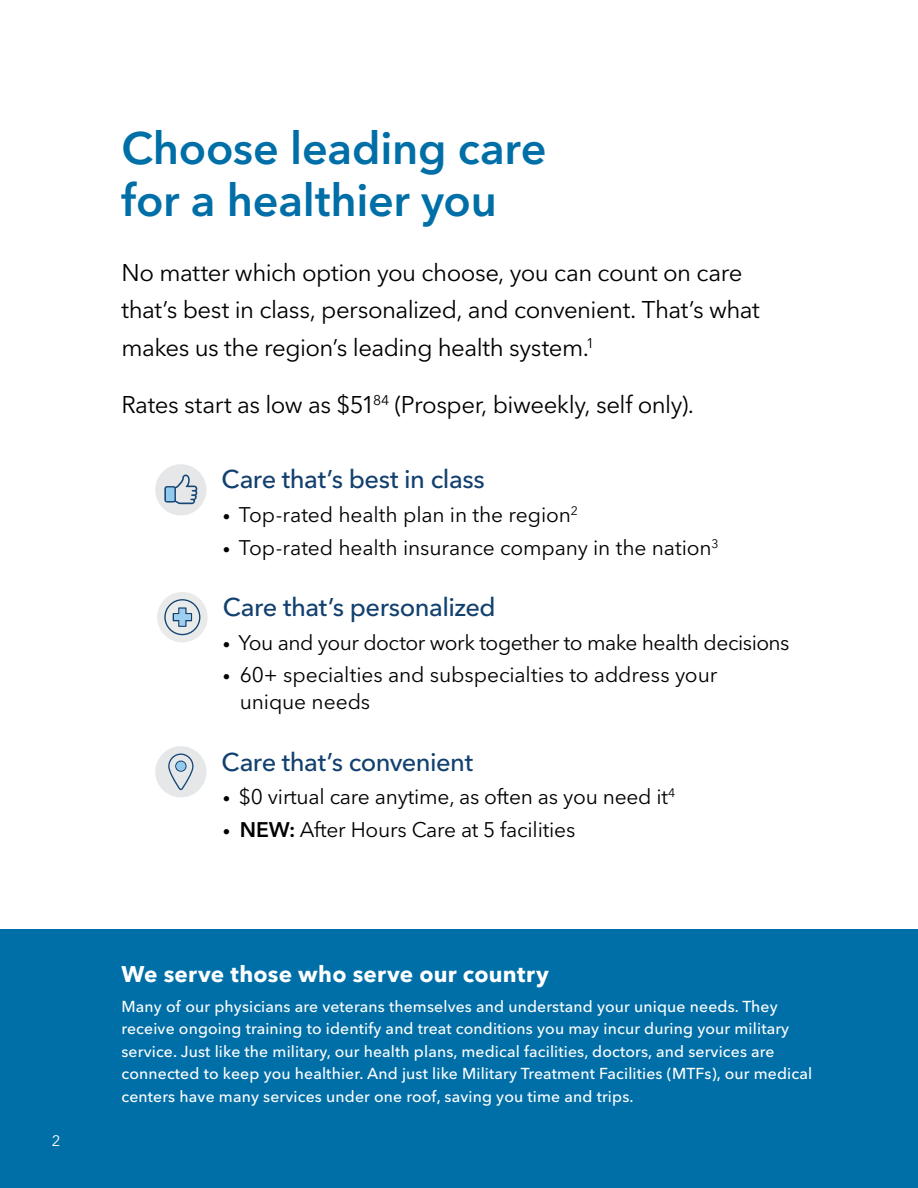
<style>
.page{position:relative;width:918px;height:1188px;background:#fff}
.page>*{position:absolute;margin:0;border:0;box-sizing:border-box;transform-origin:0 0}
.t1{font:600 45px/52.5px "Avenir Next LT Pro";letter-spacing:-.005em;color:#006fa7}
.t2{font:500 25.5px "Avenir Next LT Pro";letter-spacing:-.02em;color:#12406f}
.t3{font:24px/37.5px "Avenir Next LT Pro";letter-spacing:-.02em;color:#000}
.t4{font:700 22.5px "Avenir Next LT Pro";letter-spacing:.01em;color:#fff}
.t5{font:21px/27px "Avenir Next LT Pro";letter-spacing:-.01em;color:#000}
.t6{font:500 15.75px/22.5px "Avenir Next LT Pro";letter-spacing:.01em;color:#fff}
.t7{font:15px "Avenir Next LT Pro";color:#fff}
.s1{font-size:15px}
.s2{font-weight:700;font-size:15px}
.s3{font-weight:600}
</style>
<div class="page">
<div style="left:0;top:929px;width:918px;height:259px;background:#006fa7"></div>
<div style="left:155px;top:464px;width:51px;height:51px;background:#e6e7e8;border-radius:50%"></div>
<svg style="left:164px;top:475px;width:33px;height:29px"></svg>
<div style="left:155px;top:746px;width:51px;height:51px;background:#e6e7e8;border-radius:50%"></div>
<svg style="left:168px;top:754px;width:26px;height:36px"></svg>
<div style="left:176px;top:762px;width:9px;height:9px;background:#92caee;border-radius:50%"></div>
<div style="left:157px;top:592px;width:51px;height:50px;background:#e9eaea;border-radius:50%"></div>
<svg style="left:164px;top:599px;width:36px;height:36px"></svg>
<p class="t7" style="left:52px;top:1131px;width:10px">2</p>
<h1 class="t1" style="left:122px;top:121px;width:427px">Choose leading care for a healthier you</h1>
<h3 class="t3" style="left:122px;top:254px;width:640px">No matter which option you choose, you can count on care that’s best in class, personalized, and convenient. That’s what makes us the region’s leading health system.<sup>1</sup></h3>
<h3 class="t3" style="left:122px;top:386px;width:574px">Rates start as low as $51<sup>84</sup> (Prosper, biweekly, self only).</h3>
<h2 class="t2" style="left:222px;top:464px;width:265px">Care that’s best in class</h2>
<h3 class="t5" style="left:223px;top:501px;width:357px"><span class="s1">•</span> Top-rated health plan in the region<sup>2</sup></h3>
<h3 class="t5" style="left:223px;top:534px;width:497px"><span class="s1">•</span> Top-rated health insurance company in the nation<sup>3</sup></h3>
<h2 class="t2" style="left:223px;top:592px;width:275px">Care that’s personalized</h2>
<h3 class="t5" style="left:223px;top:629px;width:568px"><span class="s1">•</span> You and your doctor work together to make health decisions</h3>
<h3 class="t5" style="left:240px;top:661px;width:479px;text-indent:-17px"><span class="s2">•</span> 60+ specialties and subspecialties to address your unique needs</h3>
<h2 class="t2" style="left:222px;top:746px;width:253px">Care that’s convenient</h2>
<h3 class="t5" style="left:223px;top:784px;width:454px"><span class="s1">•</span> $0 virtual care anytime, as often as you need it<sup>4</sup></h3>
<h3 class="t5" style="left:223px;top:816px;width:354px"><span class="s2">•</span> <span class="s3">NEW:</span> After Hours Care at 5 facilities</h3>
<h3 class="t4" style="left:122px;top:961px;width:429px">We serve those who serve our country</h3>
<p class="t6" style="left:122px;top:995px;width:692px">Many of our physicians are veterans themselves and understand your unique needs. They receive ongoing training to identify and treat conditions you may incur during your military service. Just like the military, our health plans, medical facilities, doctors, and services are connected to keep you healthier. And just like Military Treatment Facilities (MTFs), our medical centers have many services under one roof, saving you time and trips.</p>
</div>
